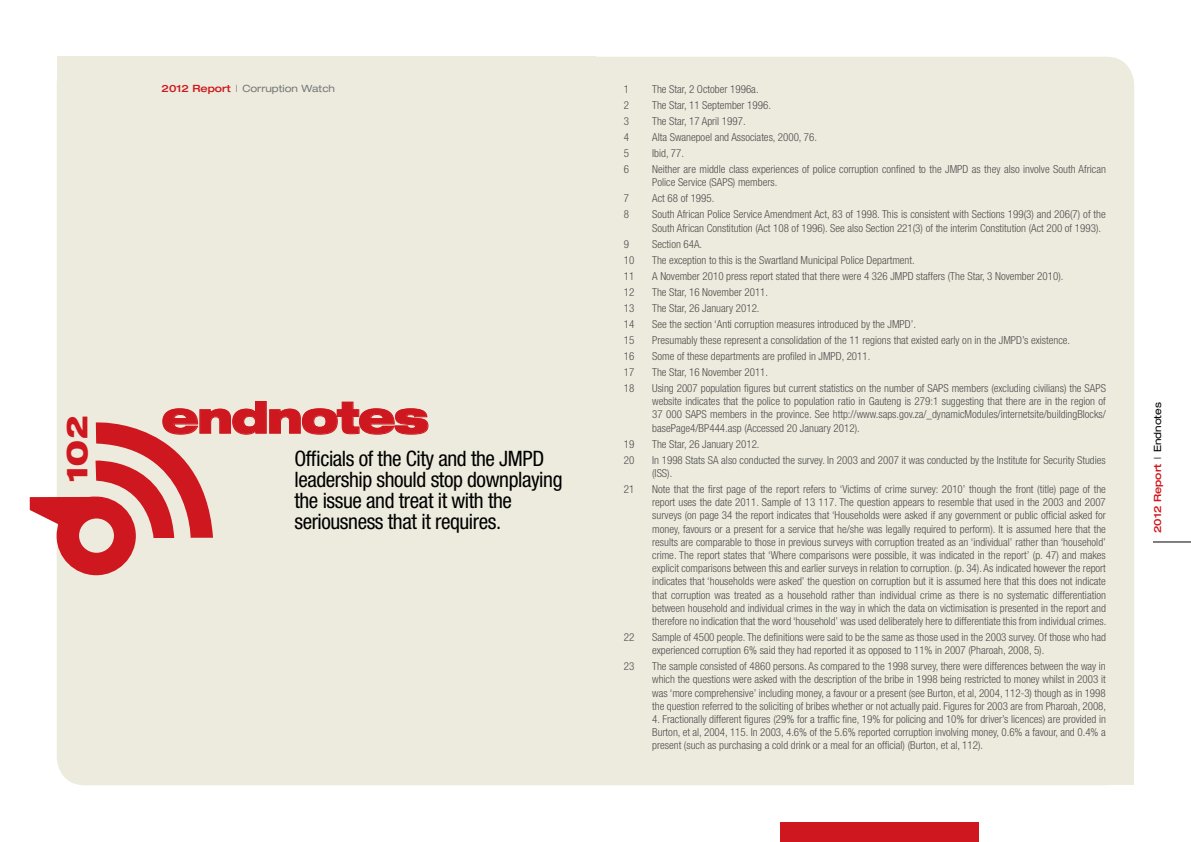
<style>
.page{position:relative;width:1191px;height:842px;background:#fff}
.page>*{position:absolute;margin:0;border:0;box-sizing:border-box;transform-origin:0 0}
.t1{font:900 expanded 43px "Helvetica Neue LT Std";letter-spacing:-.04em;color:#ce171e}
.t2{font:700 30px "Akzidenz Grot Ext BQ";color:#ce171e}
.t3{font:condensed 21.3px/21px "Helvetica Neue LT Std";letter-spacing:-.02em;color:#000}
.t4{font:300 condensed 11px/13.2px "Helvetica Neue LT Std";color:#4d4d4f}
.t5{font:expanded 10px "Helvetica Neue LT Std";color:#77787b}
.t6{font:500 expanded 10px "Helvetica Neue LT Std";color:#ce171e}
.s1{font-weight:500;color:#ce171e}
.s2{font-weight:300;font-stretch:condensed}
.s3{font-weight:300;font-stretch:condensed;color:#000}
.s4{font-weight:400;color:#000}
</style>
<div class="page">
<div style="left:57px;top:57px;width:1077px;height:728px;background:#edebdd;border-radius:28px"></div>
<div style="left:595px;top:729px;width:539px;height:56px;background:#edebdd"></div>
<div style="left:57px;top:57px;width:538px;height:85px;background:#edebdd"></div>
<div style="left:780px;top:822px;width:198px;height:20px;background:#ce171e"></div>
<hr style="left:1153px;top:541px;width:38px;height:1px;background:#000">
<svg style="left:29px;top:401px;width:399px;height:175px"></svg>
<h2 class="t2" style="left:60px;top:486px;width:73px;rotate:-90deg">102</h2>
<p class="t5" style="left:162px;top:83px;width:175px"><span class="s1">2012 Report</span> <span class="s2">I</span> Corruption Watch</p>
<h1 class="t1" style="left:162px;top:390px;width:269px">endnotes</h1>
<h3 class="t3" style="left:294px;top:448px;width:270px">Officials of the City and the JMPD leadership should stop downplaying the issue and treat it with the seriousness that it requires.</h3>
<p class="t4" style="left:624px;top:82px;width:7px">1</p>
<p class="t4" style="left:652px;top:82px;width:108px">The Star, 2 October 1996a.</p>
<p class="t4" style="left:624px;top:98px;width:7px">2</p>
<p class="t4" style="left:652px;top:98px;width:120px">The Star, 11 September 1996.</p>
<p class="t4" style="left:624px;top:114px;width:7px">3</p>
<p class="t4" style="left:652px;top:114px;width:95px">The Star, 17 April 1997.</p>
<p class="t4" style="left:624px;top:130px;width:7px">4</p>
<p class="t4" style="left:652px;top:130px;width:166px">Alta Swanepoel and Associates, 2000, 76.</p>
<p class="t4" style="left:624px;top:146px;width:7px">5</p>
<p class="t4" style="left:652px;top:146px;width:33px">Ibid, 77.</p>
<p class="t4" style="left:624px;top:163px;width:7px">6</p>
<p class="t4" style="left:652px;top:163px;width:455px">Neither are middle class experiences of police corruption confined to the JMPD as they also involve South African<br>Police Service (SAPS) members.</p>
<p class="t4" style="left:624px;top:192px;width:7px">7</p>
<p class="t4" style="left:652px;top:192px;width:64px">Act 68 of 1995.</p>
<p class="t4" style="left:624px;top:208px;width:7px">8</p>
<p class="t4" style="left:652px;top:208px;width:455px">South African Police Service Amendment Act, 83 of 1998. This is consistent with Sections 199(3) and 206(7) of the<br>South African Constitution (Act 108 of 1996). See also Section 221(3) of the interim Constitution (Act 200 of 1993).</p>
<p class="t4" style="left:624px;top:237px;width:7px">9</p>
<p class="t4" style="left:652px;top:237px;width:52px">Section 64A.</p>
<p class="t4" style="left:624px;top:253px;width:12px">10</p>
<p class="t4" style="left:652px;top:253px;width:264px">The exception to this is the Swartland Municipal Police Department.</p>
<p class="t4" style="left:624px;top:269px;width:12px">11</p>
<p class="t4" style="left:652px;top:269px;width:413px">A November 2010 press report stated that there were 4 326 JMPD staffers (The Star, 3 November 2010).</p>
<p class="t4" style="left:624px;top:285px;width:12px">12</p>
<p class="t4" style="left:652px;top:285px;width:117px">The Star, 16 November 2011.</p>
<p class="t4" style="left:624px;top:301px;width:12px">13</p>
<p class="t4" style="left:652px;top:301px;width:109px">The Star, 26 January 2012.</p>
<p class="t4" style="left:624px;top:317px;width:12px">14</p>
<p class="t4" style="left:652px;top:317px;width:265px">See the section ‘Anti corruption measures introduced by the JMPD’.</p>
<p class="t4" style="left:624px;top:333px;width:12px">15</p>
<p class="t4" style="left:652px;top:333px;width:419px">Presumably these represent a consolidation of the 11 regions that existed early on in the JMPD’s existence.</p>
<p class="t4" style="left:624px;top:349px;width:12px">16</p>
<p class="t4" style="left:652px;top:349px;width:220px">Some of these departments are profiled in JMPD, 2011.</p>
<p class="t4" style="left:624px;top:365px;width:12px">17</p>
<p class="t4" style="left:652px;top:365px;width:117px">The Star, 16 November 2011.</p>
<p class="t4" style="left:624px;top:381px;width:12px">18</p>
<p class="t4" style="left:652px;top:381px;width:455px;text-align:justify">Using 2007 population figures but current statistics on the number of SAPS members (excluding civilians) the SAPS website indicates that the police to population ratio in Gauteng is 279:1 suggesting that there are in the region of 37 000 SAPS members in the province. See http://www.saps.gov.za/_dynamicModules/internetsite/buildingBlocks/ basePage4/BP444.asp (Accessed 20 January 2012).</p>
<p class="t4" style="left:624px;top:437px;width:12px">19</p>
<p class="t4" style="left:652px;top:437px;width:109px">The Star, 26 January 2012.</p>
<p class="t4" style="left:624px;top:453px;width:12px">20</p>
<p class="t4" style="left:652px;top:453px;width:455px">In 1998 Stats SA also conducted the survey. In 2003 and 2007 it was conducted by the Institute for Security Studies (ISS).</p>
<p class="t4" style="left:624px;top:482px;width:12px">21</p>
<p class="t4" style="left:652px;top:482px;width:456px;text-align:justify">Note that the first page of the report refers to ‘Victims of crime survey: 2010’ though the front (title) page of the report uses the date 2011. Sample of 13 117. The question appears to resemble that used in the 2003 and 2007 surveys (on page 34 the report indicates that ‘Households were asked if any government or public official asked for money, favours or a present for a service that he/she was legally required to perform). It is assumed here that the results are comparable to those in previous surveys with corruption treated as an ‘individual’ rather than ‘household’ crime. The report states that ‘Where comparisons were possible, it was indicated in the report’ (p. 47) and makes explicit comparisons between this and earlier surveys in relation to corruption. (p. 34). As indicated however the report indicates that ‘households were asked’ the question on corruption but it is assumed here that this does not indicate that corruption was treated as a household rather than individual crime as there is no systematic differentiation between household and individual crimes in the way in which the data on victimisation is presented in the report and therefore no indication that the word ‘household’ was used deliberately here to differentiate this from individual crimes.</p>
<p class="t4" style="left:624px;top:630px;width:12px">22</p>
<p class="t4" style="left:652px;top:630px;width:455px">Sample of 4500 people. The definitions were said to be the same as those used in the 2003 survey. Of those who had experienced corruption 6% said they had reported it as opposed to 11% in 2007 (Pharoah, 2008, 5).</p>
<p class="t4" style="left:624px;top:660px;width:12px">23</p>
<p class="t4" style="left:652px;top:660px;width:455px;text-align:justify">The sample consisted of 4860 persons. As compared to the 1998 survey, there were differences between the way in which the questions were asked with the description of the bribe in 1998 being restricted to money whilst in 2003 it was ‘more comprehensive’ including money, a favour or a present (see Burton, et al, 2004, 112-3) though as in 1998 the question referred to the soliciting of bribes whether or not actually paid. Figures for 2003 are from Pharoah, 2008,</p>
<p class="t4" style="left:652px;top:712px;width:455px;text-align:justify">4. Fractionally different figures (29% for a traffic fine, 19% for policing and 10% for driver’s licences) are provided in Burton, et al, 2004, 115. In 2003, 4.6% of the 5.6% reported corruption involving money, 0.6% a favour, and 0.4% a present (such as purchasing a cold drink or a meal for an official) (Burton, et al, 112).</p>
<p class="t6" style="left:1151px;top:533px;width:132px;rotate:-90deg">2012 Report <span class="s3">I</span> <span class="s4">Endnotes</span></p>
</div>
